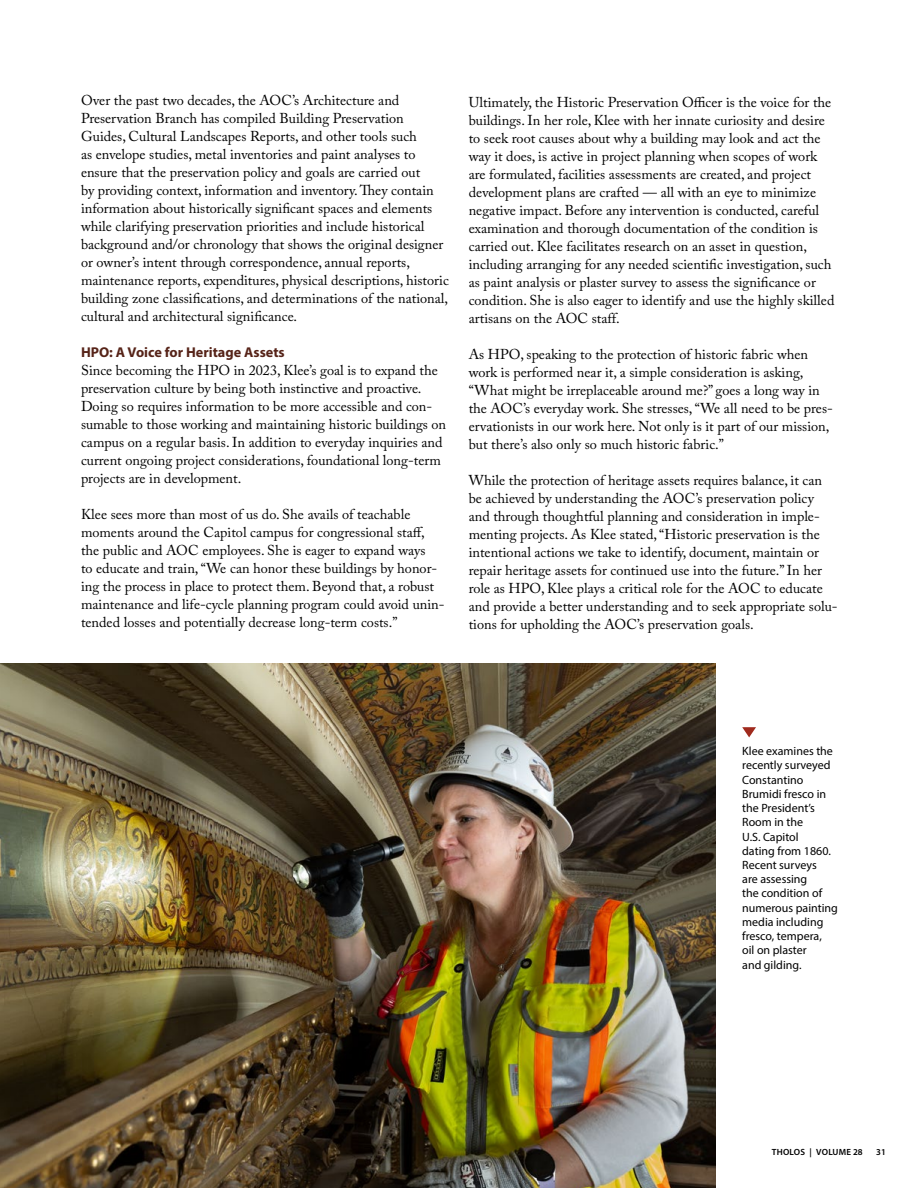
<style>
.page{position:relative;width:918px;height:1188px;background:#fff}
.page>*{position:absolute;margin:0;border:0;box-sizing:border-box;transform-origin:0 0}
.t1{font:14.25px/18px "Adobe Caslon Pro";color:#000}
.t2{font:700 14.25px "Myriad Pro";color:#562318}
.t3{font:12px/14.2px "Myriad Pro";color:#000}
.t4{font:600 9px "Myriad Pro";letter-spacing:.02em;color:#000}
</style>
<div class="page">
<svg style="left:742px;top:727px;width:14px;height:10px"></svg>
<img style="left:0;top:663px;width:716px;height:525px">
<p class="t1" style="left:81px;top:91px;width:369px">Over the past two decades, the AOC’s Architecture and Preservation Branch has compiled Building Preservation Guides, Cultural Landscapes Reports, and other tools such<br>as envelope studies, metal inventories and paint analyses to ensure that the preservation policy and goals are carried out<br>by providing context, information and inventory. They contain information about historically significant spaces and elements while clarifying preservation priorities and include historical background and/or chronology that shows the original designer or owner’s intent through correspondence, annual reports, maintenance reports, expenditures, physical descriptions, historic building zone classifications, and determinations of the national, cultural and architectural significance.</p>
<h3 class="t2" style="left:81px;top:343px;width:205px">HPO: A Voice for Heritage Assets</h3>
<p class="t1" style="left:81px;top:361px;width:367px">Since becoming the HPO in 2023, Klee’s goal is to expand the preservation culture by being both instinctive and proactive.<br>Doing so requires information to be more accessible and con&shy;sumable to those working and maintaining historic buildings on campus on a regular basis. In addition to everyday inquiries and current ongoing project considerations, foundational long-term projects are in development.</p>
<p class="t1" style="left:81px;top:505px;width:365px">Klee sees more than most of us do. She avails of teachable moments around the Capitol campus for congressional staff, the public and AOC employees. She is eager to expand ways<br>to educate and train, “We can honor these buildings by honor&shy;ing the process in place to protect them. Beyond that, a robust maintenance and life-cycle planning program could avoid unin&shy;tended losses and potentially decrease long-term costs.”</p>
<p class="t1" style="left:469px;top:94px;width:367px">Ultimately, the Historic Preservation Officer is the voice for the buildings. In her role, Klee with her innate curiosity and desire to seek root causes about why a building may look and act the way it does, is active in project planning when scopes of work are formulated, facilities assessments are created, and project development plans are crafted — all with an eye to minimize negative impact. Before any intervention is conducted, careful examination and thorough documentation of the condition is carried out. Klee facilitates research on an asset in question, including arranging for any needed scientific investigation, such as paint analysis or plaster survey to assess the significance or condition. She is also eager to identify and use the highly skilled artisans on the AOC staff.</p>
<p class="t1" style="left:469px;top:346px;width:366px">As HPO, speaking to the protection of historic fabric when work is performed near it, a simple consideration is asking, “What might be irreplaceable around me?” goes a long way in the AOC’s everyday work. She stresses, “We all need to be pres&shy;ervationists in our work here. Not only is it part of our mission, but there’s also only so much historic fabric.”</p>
<p class="t1" style="left:469px;top:471px;width:371px">While the protection of heritage assets requires balance, it can be achieved by understanding the AOC’s preservation policy and through thoughtful planning and consideration in imple&shy;menting projects. As Klee stated, “Historic preservation is the intentional actions we take to identify, document, maintain or repair heritage assets for continued use into the future.” In her role as HPO, Klee plays a critical role for the AOC to educate and provide a better understanding and to seek appropriate solu&shy;tions for upholding the AOC’s preservation goals.</p>
<p class="t3" style="left:742px;top:744px;width:97px">Klee examines the recently surveyed<br>Constantino<br>Brumidi fresco in the President’s<br>Room in the<br>U.S. Capitol<br>dating from 1860.<br>Recent surveys<br>are assessing<br>the condition of numerous painting media including fresco, tempera,<br>oil on plaster<br>and gilding.</p>
<p class="t4" style="left:772px;top:1146px;width:92px">THOLOS | VOLUME 28</p>
<p class="t4" style="left:876px;top:1146px;width:11px">31</p>
</div>
